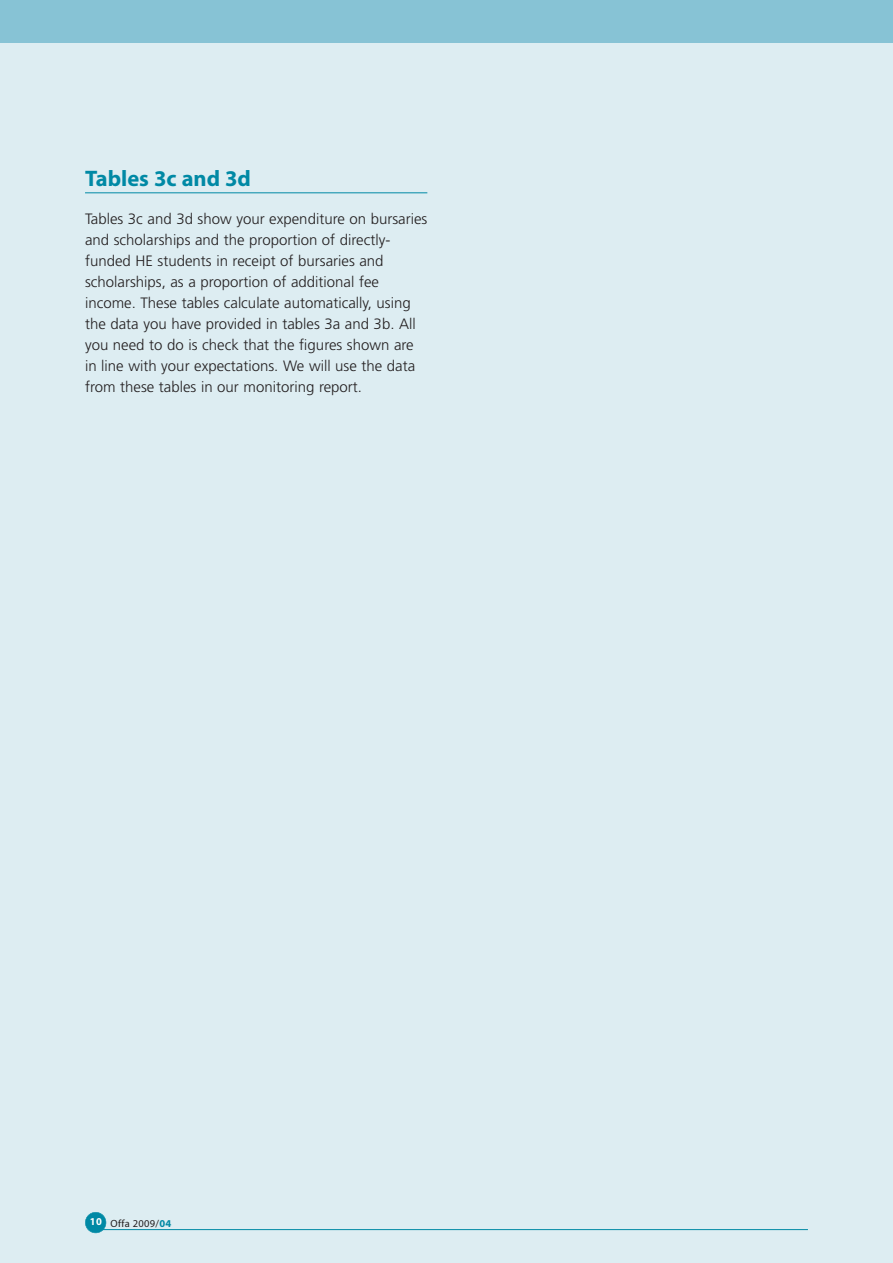
<style>
.page{position:relative;width:893px;height:1263px;background:#fff}
.page>*{position:absolute;margin:0;border:0;box-sizing:border-box;transform-origin:0 0}
.t1{font:700 22.5px "Myriad";color:#0089a5}
.t2{font:300 15px/21px "Frutiger";color:#231f20}
.t3{font:10.5px "Myriad";letter-spacing:.025em;color:#231f20}
.s1{font-weight:700;color:#0089a5}
</style>
<div class="page">
<div style="left:0;top:27px;width:893px;height:1236px;background:#ddedf2"></div>
<div style="left:85px;top:1212px;width:21px;height:21px;background:#0089a5;border-radius:50%"></div>
<div style="left:85px;top:1212px;width:21px;height:21px;border:1px solid #0089a5;border-radius:50%"></div>
<hr style="left:85px;top:192px;width:342px;height:1px;background:#0089a5">
<hr style="left:103px;top:1229px;width:705px;height:1px;background:#0089a5">
<div style="left:0;top:0;width:893px;height:43px;background:#87c3d5"></div>
<h1 class="t1" style="left:85px;top:170px;width:168px">Tables 3c and 3d</h1>
<p class="t2" style="left:85px;top:210px;width:344px">Tables 3c and 3d show your expenditure on bursaries and scholarships and the proportion of directly&shy;funded HE students in receipt of bursaries and scholarships, as a proportion of additional fee income. These tables calculate automatically, using the data you have provided in tables 3a and 3b. All you need to do is check that the figures shown are in line with your expectations. We will use the data from these tables in our monitoring report.</p>
<p class="t3" style="left:90px;top:1220px;width:83px"><sup>10</sup> Offa 2009/<span class="s1">04</span></p>
</div>
